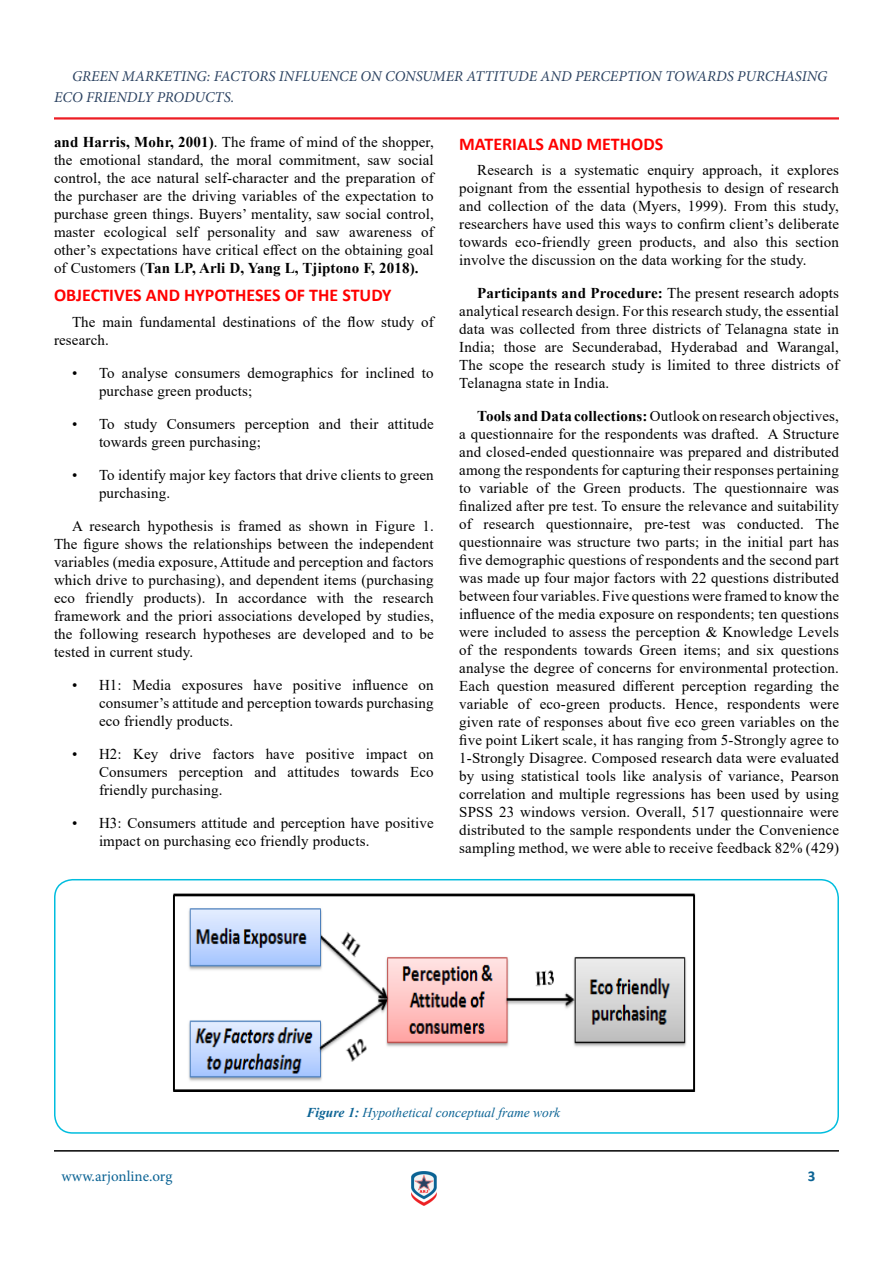
<style>
.page{position:relative;width:893px;height:1263px;background:#fff}
.page>*{position:absolute;margin:0;border:0;box-sizing:border-box;transform-origin:0 0}
.t1{font:700 18px "Calibri";color:#f00}
.t2{font:15px/18px "Times New Roman";letter-spacing:.01em;color:#000;text-align:justify}
.t3{font:italic 15px/21.6px "Minion Pro";color:#2b4261}
.t4{font:15px "Minion Pro";color:#0b6394}
.t5{font:700 15px "Calibri";color:#0b6394}
.t6{font:italic 13.5px "Times New Roman";color:#0b6394}
.s1{font-weight:700}
</style>
<div class="page">
<hr style="left:54px;top:117px;width:785px;height:3px;background:#ed1d24">
<hr style="left:54px;top:1150px;width:785px;height:1px;background:#000101">
<img style="left:411px;top:1171px;width:26px;height:34px">
<img style="left:173px;top:893px;width:523px;height:198px">
<div style="left:54px;top:879px;width:785px;height:255px;border:2px solid #00bdde;border-radius:18px"></div>
<p class="t3" style="left:54px;top:65px;width:775px;text-indent:18px">GREEN MARKETING: FACTORS INFLUENCE ON CONSUMER ATTITUDE AND PERCEPTION TOWARDS PURCHASING<br>ECO FRIENDLY PRODUCTS.</p>
<p class="t2" style="left:54px;top:132px;width:381px"><span class="s1">and Harris, Mohr, 2001)</span>. The frame of mind of the shopper, the emotional standard, the moral commitment, saw social control, the ace natural self-character and the preparation of the purchaser are the driving variables of the expectation to purchase green things. Buyers’ mentality, saw social control, master ecological self personality and saw awareness of other’s expectations have critical effect on the obtaining goal of Customers (<span class="s1">Tan LP, Arli D, Yang L, Tjiptono F, 2018).</span></p>
<p class="t1" style="left:54px;top:282px;width:339px">OBJECTIVES AND HYPOTHESES OF THE STUDY</p>
<p class="t2" style="left:54px;top:312px;width:381px;text-indent:18px">The main fundamental destinations of the flow study of research.</p>
<p class="t2" style="left:99px;top:363px;width:336px;text-indent:-27px">• To analyse consumers demographics for inclined to purchase green products;</p>
<p class="t2" style="left:99px;top:414px;width:336px;text-indent:-27px">• To study Consumers perception and their attitude towards green purchasing;</p>
<p class="t2" style="left:99px;top:465px;width:336px;text-indent:-27px">• To identify major key factors that drive clients to green purchasing.</p>
<p class="t2" style="left:54px;top:516px;width:381px;text-indent:18px">A research hypothesis is framed as shown in Figure 1.<br>The figure shows the relationships between the independent variables (media exposure, Attitude and perception and factors which drive to purchasing), and dependent items (purchasing eco friendly products). In accordance with the research framework and the priori associations developed by studies, the following research hypotheses are developed and to be tested in current study.</p>
<p class="t2" style="left:99px;top:675px;width:336px;text-indent:-27px">• H1: Media exposures have positive influence on consumer’s attitude and perception towards purchasing eco friendly products.</p>
<p class="t2" style="left:99px;top:744px;width:336px;text-indent:-27px">• H2: Key drive factors have positive impact on Consumers perception and attitudes towards Eco friendly purchasing.</p>
<p class="t2" style="left:99px;top:813px;width:336px;text-indent:-27px">• H3: Consumers attitude and perception have positive impact on purchasing eco friendly products.</p>
<p class="t1" style="left:459px;top:131px;width:205px">MATERIALS AND METHODS</p>
<p class="t2" style="left:459px;top:161px;width:381px;text-indent:18px">Research is a systematic enquiry approach, it explores poignant from the essential hypothesis to design of research and collection of the data (Myers, 1999). From this study, researchers have used this ways to confirm client’s deliberate towards eco-friendly green products, and also this section involve the discussion on the data working for the study.</p>
<p class="t2" style="left:459px;top:284px;width:381px;text-indent:18px"><span class="s1">Participants and Procedure:</span> The present research adopts analytical research design. For this research study, the essential data was collected from three districts of Telanagna state in India; those are Secunderabad, Hyderabad and Warangal, The scope the research study is limited to three districts of Telanagna state in India.</p>
<p class="t2" style="left:459px;top:407px;width:381px;text-indent:18px"><span class="s1">Tools and Data collections:</span> Outlook on research objectives, a questionnaire for the respondents was drafted. A Structure and closed-ended questionnaire was prepared and distributed among the respondents for capturing their responses pertaining to variable of the Green products. The questionnaire was finalized after pre test. To ensure the relevance and suitability of research questionnaire, pre-test was conducted. The questionnaire was structure two parts; in the initial part has five demographic questions of respondents and the second part was made up four major factors with 22 questions distributed between four variables. Five questions were framed to know the influence of the media exposure on respondents; ten questions were included to assess the perception &amp; Knowledge Levels of the respondents towards Green items; and six questions analyse the degree of concerns for environmental protection.<br>Each question measured different perception regarding the variable of eco-green products. Hence, respondents were given rate of responses about five eco green variables on the five point Likert scale, it has ranging from 5-Strongly agree to 1-Strongly Disagree. Composed research data were evaluated by using statistical tools like analysis of variance, Pearson correlation and multiple regressions has been used by using SPSS 23 windows version. Overall, 517 questionnaire were distributed to the sample respondents under the Convenience sampling method, we were able to receive feedback 82% (429)</p>
<p class="t4" style="left:62px;top:1166px;width:112px">www.arjonline.org</p>
<p class="t6" style="left:306px;top:1103px;width:255px"><span class="s1">Figure 1:</span> Hypothetical conceptual frame work</p>
<p class="t5" style="left:808px;top:1165px;width:9px">3</p>
</div>
